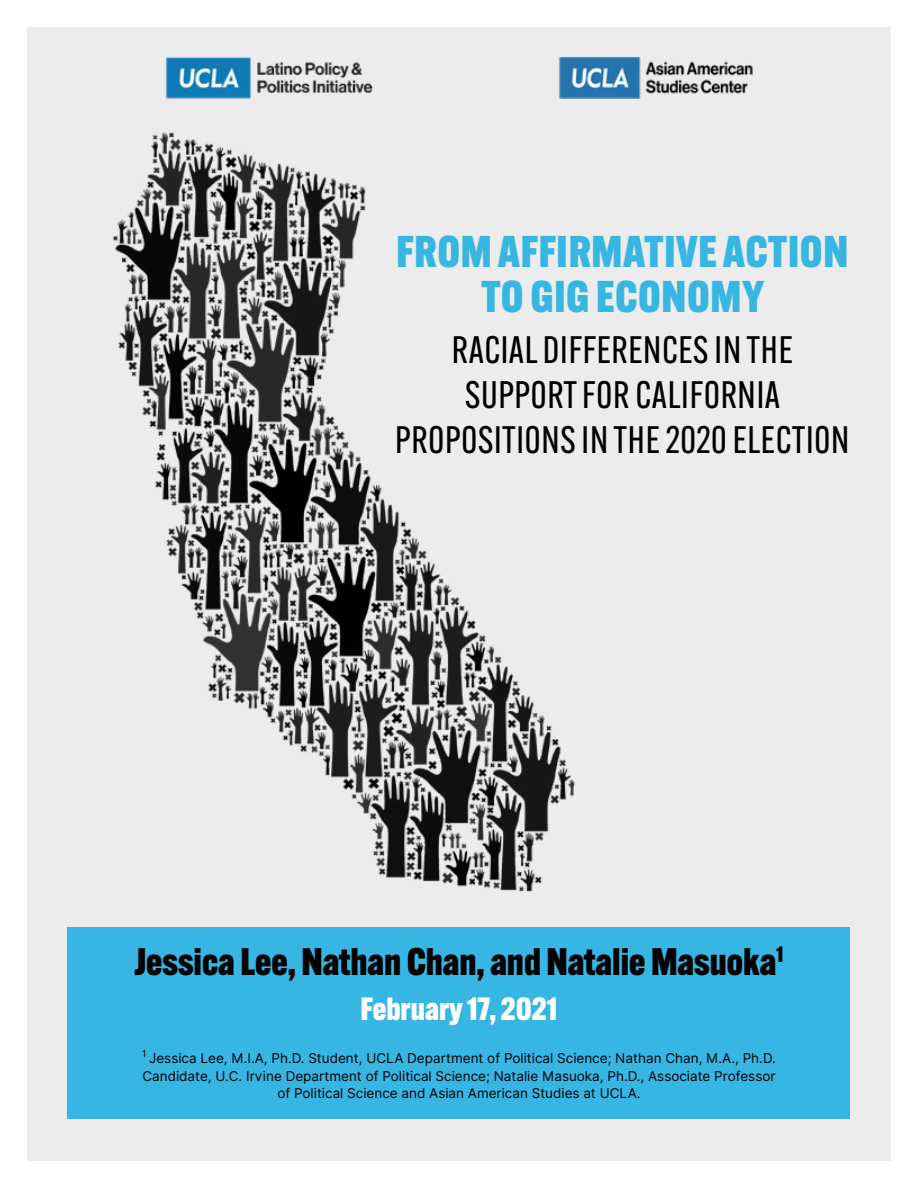
<style>
.page{position:relative;width:918px;height:1188px;background:#fff}
.page>*{position:absolute;margin:0;border:0;box-sizing:border-box;transform-origin:0 0}
.t1{font:800 43.5px/45px "Alternate Gothic ATF";letter-spacing:.015em;color:#38b6e2;text-align:center}
.t2{font:37.5px/45px "Alternate Gothic ATF";letter-spacing:.015em;color:#000;text-align:center}
.t3{font:800 37.5px "Alternate Gothic ATF";color:#000}
.t4{font:800 31.5px "Alternate Gothic ATF";color:#fff}
.t5{font:13.5px/18px "Inter";color:#000;text-align:center}
</style>
<div class="page">
<div style="left:1px;top:1px;width:916px;height:1186px;background:#ececec"></div>
<img style="left:113px;top:132px;width:462px;height:760px">
<div style="left:68px;top:927px;width:782px;height:192px;background:#37b6e4"></div>
<img style="left:166px;top:57px;width:207px;height:42px">
<img style="left:559px;top:57px;width:194px;height:42px">
<div style="left:0;top:0;width:918px;height:1188px;border:27px solid #fff"></div>
<h1 class="t1" style="left:397px;top:229px;width:453px">FROM AFFIRMATIVE ACTION<br>TO GIG ECONOMY</h1>
<h2 class="t2" style="left:395px;top:327px;width:456px">RACIAL DIFFERENCES IN THE<br>SUPPORT FOR CALIFORNIA<br>PROPOSITIONS IN THE 2020 ELECTION</h2>
<h2 class="t3" style="left:134px;top:938px;width:651px">Jessica Lee, Nathan Chan, and Natalie Masuoka<sup>1</sup></h2>
<h3 class="t4" style="left:361px;top:989px;width:198px">February 17, 2021</h3>
<p class="t5" style="left:142px;top:1049px;width:635px"><sup>1</sup> Jessica Lee, M.I.A, Ph.D. Student, UCLA Department of Political Science; Nathan Chan, M.A., Ph.D.<br>Candidate, U.C. Irvine Department of Political Science; Natalie Masuoka, Ph.D., Associate Professor of Political Science and Asian American Studies at UCLA.</p>
</div>
